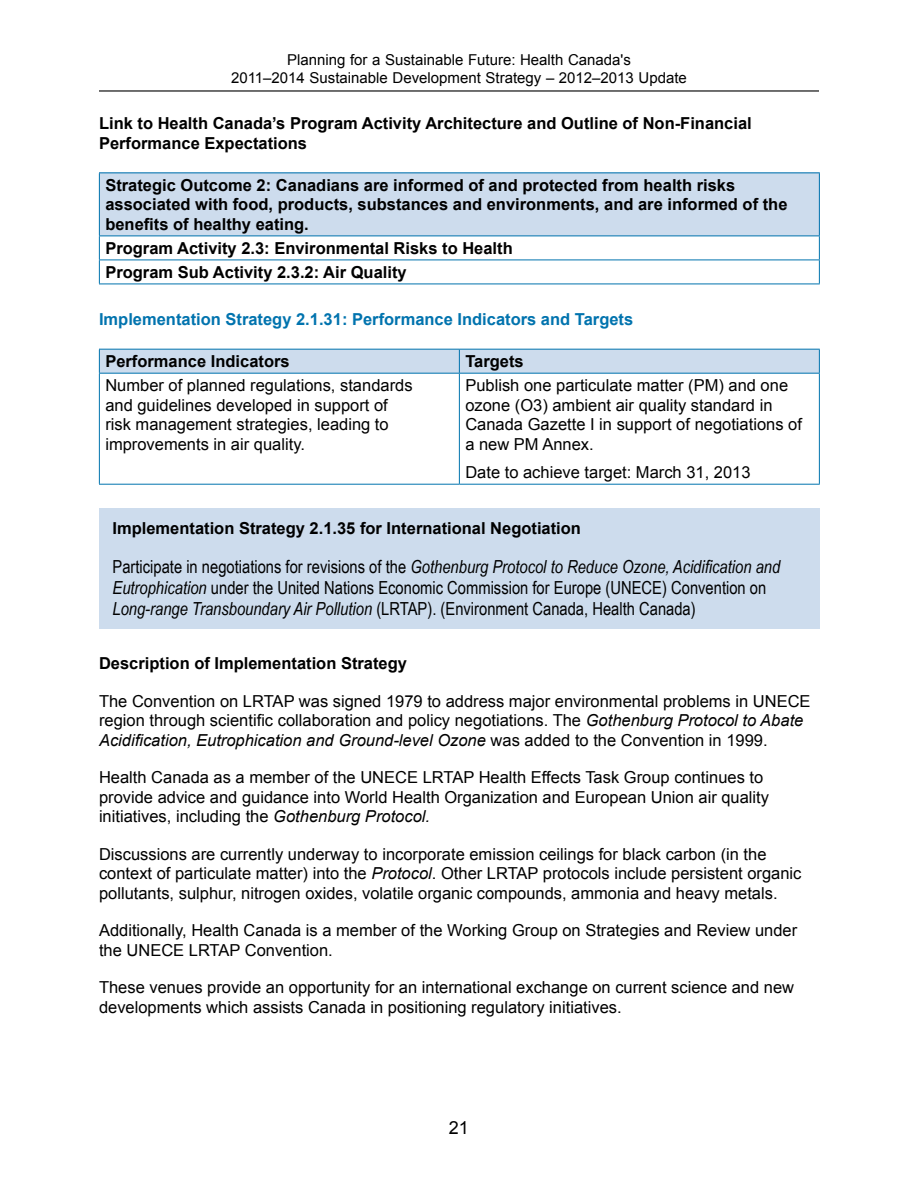
<style>
.page{position:relative;width:918px;height:1188px;background:#fff}
.page>*{position:absolute;margin:0;border:0;box-sizing:border-box;transform-origin:0 0}
.t1{font:18px/21px "Arial Narrow";color:#000}
.t2{font:18px "Arial";color:#000}
.t3{font:16.5px/19.5px "Arial";color:#000}
.t4{font:700 16.5px/19.5px "Arial";color:#000}
.t5{font:700 16.5px "Arial";color:#0073ae}
.t6{font:15px/18px "Arial";color:#000;text-align:center}
.s1{font-style:italic}
</style>
<div class="page">
<hr style="left:99px;top:90px;width:720px;height:2px;background:#000">
<div style="left:99px;top:173px;width:720px;height:63px;background:#cddced"></div>
<hr style="left:99px;top:173px;width:721px;height:1px;background:#0073ae">
<hr style="left:99px;top:173px;width:1px;height:63px;background:#0073ae">
<hr style="left:819px;top:173px;width:1px;height:63px;background:#0073ae">
<hr style="left:99px;top:236px;width:721px;height:1px;background:#0073ae">
<hr style="left:99px;top:260px;width:721px;height:1px;background:#0073ae">
<svg style="left:99px;top:236px;width:1px;height:48px"></svg>
<svg style="left:819px;top:236px;width:1px;height:48px"></svg>
<hr style="left:99px;top:284px;width:721px;height:1px;background:#0073ae">
<svg style="left:99px;top:349px;width:721px;height:24px"></svg>
<hr style="left:99px;top:373px;width:360px;height:1px;background:#0073ae">
<hr style="left:99px;top:374px;width:1px;height:110px;background:#0073ae">
<hr style="left:459px;top:373px;width:361px;height:1px;background:#0073ae">
<hr style="left:459px;top:374px;width:1px;height:110px;background:#0073ae">
<hr style="left:819px;top:374px;width:1px;height:110px;background:#0073ae">
<hr style="left:99px;top:484px;width:360px;height:1px;background:#0073ae">
<hr style="left:459px;top:484px;width:361px;height:1px;background:#0073ae">
<div style="left:99px;top:509px;width:720px;height:120px;background:#cddced"></div>
<p class="t6" style="left:231px;top:51px;width:457px">Planning for a Sustainable Future: Health Canada's<br>2011–2014 Sustainable Development Strategy – 2012–2013 Update</p>
<p class="t4" style="left:99px;top:114px;width:654px">Link to Health Canada’s Program Activity Architecture and Outline of Non-Financial<br>Performance Expectations</p>
<p class="t4" style="left:105px;top:176px;width:684px">Strategic Outcome 2: Canadians are informed of and protected from health risks associated with food, products, substances and environments, and are informed of the benefits of healthy eating.</p>
<p class="t4" style="left:105px;top:237px;width:409px;line-height:24px">Program Activity 2.3: Environmental Risks to Health<br>Program Sub Activity 2.3.2: Air Quality</p>
<p class="t5" style="left:99px;top:308px;width:536px">Implementation Strategy 2.1.31: Performance Indicators and Targets</p>
<p class="t4" style="left:105px;top:352px;width:186px">Performance Indicators</p>
<p class="t4" style="left:465px;top:352px;width:60px">Targets</p>
<p class="t3" style="left:105px;top:376px;width:309px">Number of planned regulations, standards and guidelines developed in support of risk management strategies, leading to improvements in air quality.</p>
<p class="t3" style="left:465px;top:376px;width:338px">Publish one particulate matter (PM) and one ozone (O3) ambient air quality standard in Canada Gazette I in support of negotiations of a new PM Annex.</p>
<p class="t3" style="left:465px;top:463px;width:287px">Date to achieve target: March 31, 2013</p>
<p class="t4" style="left:112px;top:519px;width:470px">Implementation Strategy 2.1.35 for International Negotiation</p>
<p class="t1" style="left:112px;top:556px;width:669px">Participate in negotiations for revisions of the <span class="s1">Gothenburg Protocol to Reduce Ozone, Acidification and<br>Eutrophication</span> under the United Nations Economic Commission for Europe (UNECE) Convention on<br><span class="s1">Long-range Transboundary Air Pollution</span> (LRTAP). (Environment Canada, Health Canada)</p>
<p class="t4" style="left:99px;top:654px;width:310px">Description of Implementation Strategy</p>
<p class="t3" style="left:99px;top:691px;width:713px">The Convention on LRTAP was signed 1979 to address major environmental problems in UNECE region through scientific collaboration and policy negotiations. The <span class="s1">Gothenburg Protocol to Abate<br>Acidification, Eutrophication and Ground-level Ozone</span> was added to the Convention in 1999.</p>
<p class="t3" style="left:99px;top:768px;width:672px">Health Canada as a member of the UNECE LRTAP Health Effects Task Group continues to provide advice and guidance into World Health Organization and European Union air quality initiatives, including the <span class="s1">Gothenburg Protocol.</span></p>
<p class="t3" style="left:99px;top:844px;width:704px">Discussions are currently underway to incorporate emission ceilings for black carbon (in the context of particulate matter) into the <span class="s1">Protocol</span>. Other LRTAP protocols include persistent organic pollutants, sulphur, nitrogen oxides, volatile organic compounds, ammonia and heavy metals.</p>
<p class="t3" style="left:99px;top:921px;width:700px">Additionally, Health Canada is a member of the Working Group on Strategies and Review under the UNECE LRTAP Convention.</p>
<p class="t3" style="left:99px;top:978px;width:697px">These venues provide an opportunity for an international exchange on current science and new developments which assists Canada in positioning regulatory initiatives.</p>
<p class="t2" style="left:449px;top:1115px;width:22px">21</p>
</div>
